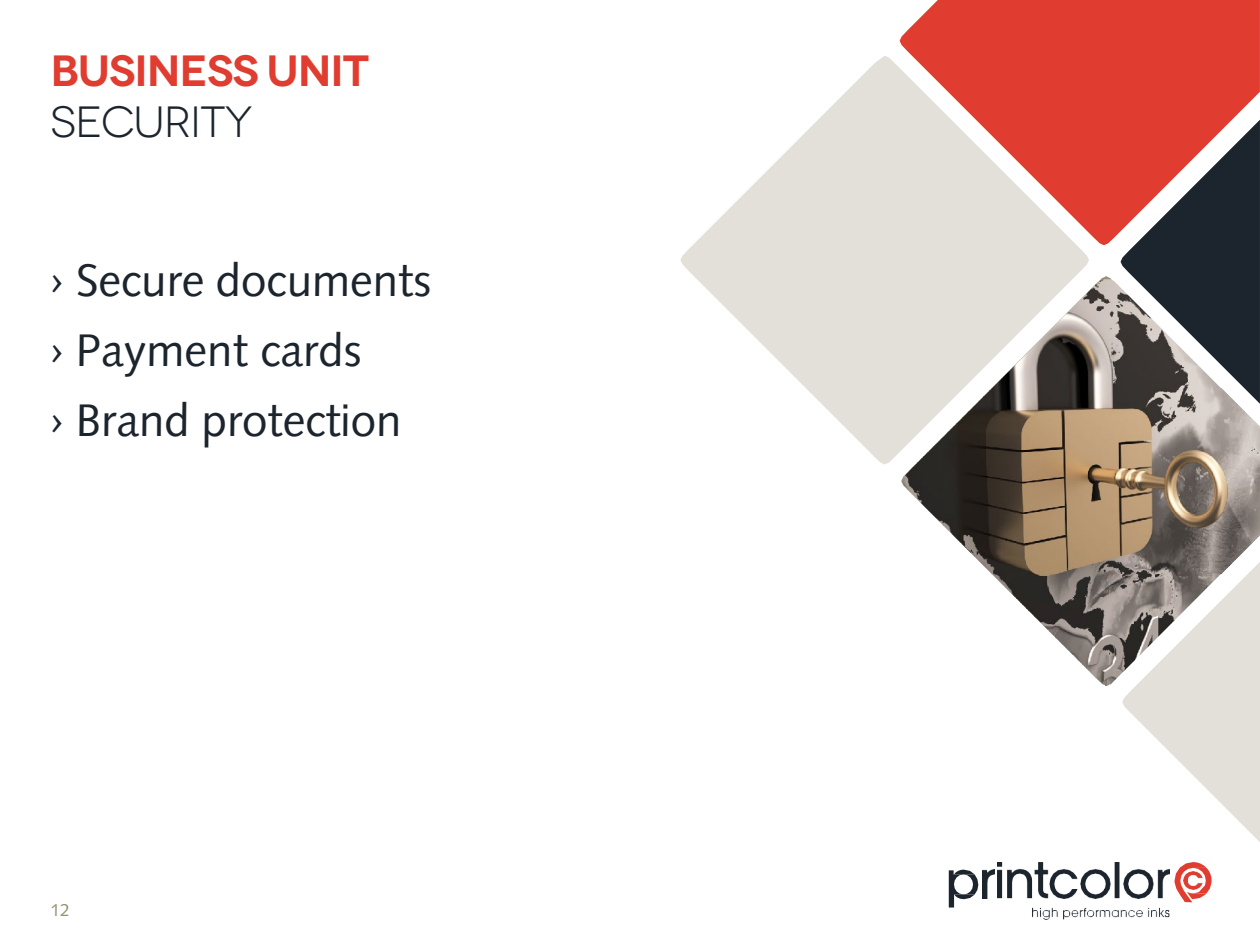
<style>
.page{position:relative;width:1260px;height:945px;background:#fff}
.page>*{position:absolute;margin:0;border:0;box-sizing:border-box;transform-origin:0 0}
.t1{font:45.5px "Syntax LTCE";color:#1c252d}
.t2{font:600 43.75px "Novecentowide";letter-spacing:-.025em;color:#e03c30}
.t3{font:43.75px "Novecentowide";letter-spacing:-.025em;color:#1c252d}
.t4{font:17.5px "Syntax LTCE";color:#979271}
</style>
<div class="page">
<svg style="left:949px;top:870px;width:29px;height:38px"></svg>
<img style="left:982px;top:870px;width:12px;height:29px">
<img style="left:998px;top:863px;width:171px;height:57px">
<svg style="left:1175px;top:862px;width:37px;height:40px"></svg>
<img style="left:1184px;top:871px;width:18px;height:19px">
<img style="left:901px;top:277px;width:359px;height:408px">
<svg style="left:680px;top:56px;width:409px;height:408px;fill:#e2e0d8"></svg>
<svg style="left:900px;top:0;width:360px;height:245px;background:#e36e64"></svg>
<svg style="left:1121px;top:120px;width:139px;height:284px"></svg>
<svg style="left:1122px;top:562px;width:138px;height:280px"></svg>
<h2 class="t2" style="left:50px;top:46px;width:320px">BUSINESS UNIT</h2>
<h2 class="t3" style="left:50px;top:96px;width:204px">SECURITY</h2>
<p class="t1" style="left:50px;top:253px;width:382px">› Secure documents</p>
<p class="t1" style="left:50px;top:323px;width:313px">› Payment cards</p>
<p class="t1" style="left:50px;top:394px;width:353px">› Brand protection</p>
<p class="t4" style="left:51px;top:900px;width:21px">12</p>
</div>
